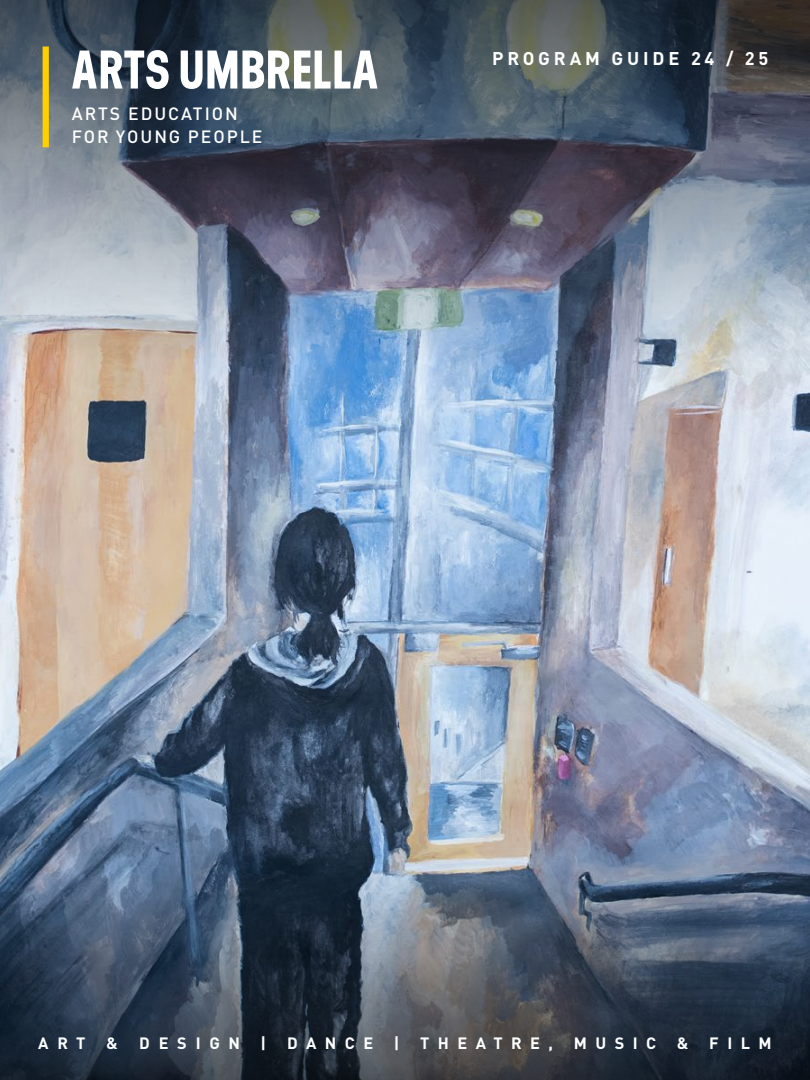
<style>
.page{position:relative;width:810px;height:1080px;background:#fff}
.page>*{position:absolute;margin:0;border:0;box-sizing:border-box;transform-origin:0 0}
.t1{font:700 18.25px "DINOT";letter-spacing:.21em;color:#fff}
.t2{font:500 17.62px/22.6px "DINOT";letter-spacing:.11em;color:#fff}
.t3{font:700 16.25px "DINOT";letter-spacing:.52em;color:#fcfeff}
</style>
<div class="page">
<img style="left:0;top:400px;width:810px;height:445px">
<img style="left:0;top:0;width:810px;height:400px">
<svg style="left:0;top:845px;width:810px;height:235px;background:#434f60"></svg>
<svg style="left:243px;top:51px;width:134px;height:38px"></svg>
<svg style="left:181px;top:51px;width:56px;height:38px"></svg>
<svg style="left:72px;top:50px;width:97px;height:39px"></svg>
<div style="left:43px;top:47px;width:6px;height:100px;background:#ffd000"></div>
<p class="t2" style="left:72px;top:102px;width:192px">ARTS EDUCATION<br>FOR YOUNG PEOPLE</p>
<p class="t1" style="left:492px;top:47px;width:278px">PROGRAM GUIDE 24 / 25</p>
<p class="t3" style="left:38px;top:1033px;width:49px">ART</p>
<p class="t3" style="left:106px;top:1033px;width:13px">&amp;</p>
<p class="t3" style="left:139px;top:1033px;width:102px">DESIGN</p>
<p class="t3" style="left:261px;top:1033px;width:7px">|</p>
<p class="t3" style="left:287px;top:1033px;width:88px">DANCE</p>
<p class="t3" style="left:394px;top:1033px;width:7px">|</p>
<p class="t3" style="left:420px;top:1033px;width:134px">THEATRE,</p>
<p class="t3" style="left:574px;top:1033px;width:84px">MUSIC</p>
<p class="t3" style="left:677px;top:1033px;width:13px">&amp;</p>
<p class="t3" style="left:709px;top:1033px;width:64px">FILM</p>
</div>
